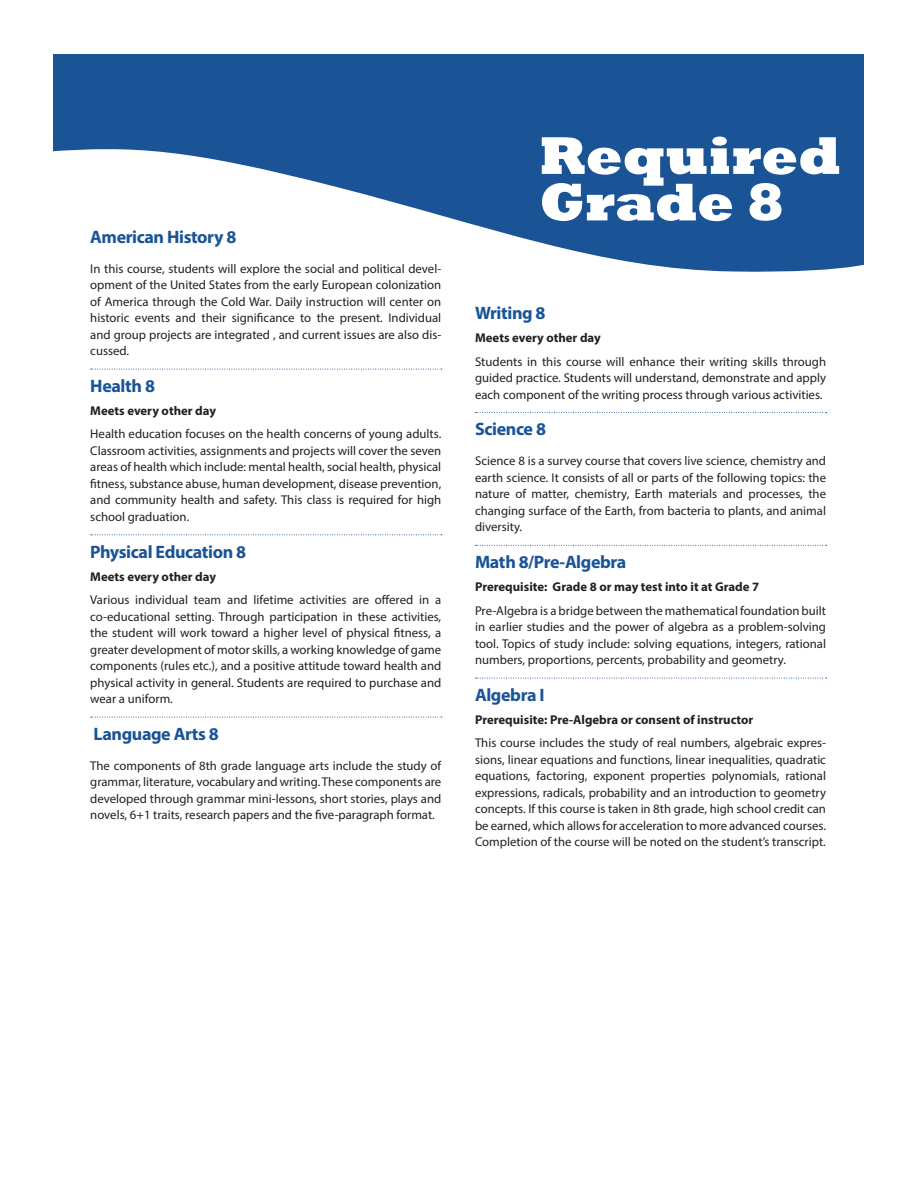
<style>
.page{position:relative;width:918px;height:1188px;background:#fff}
.page>*{position:absolute;margin:0;border:0;box-sizing:border-box;transform-origin:0 0}
.t1{font:800 54px/46.5px "Rockwell";color:#fff}
.Header_New{font:700 18px "Myriad Pro";letter-spacing:-.02em;color:#1a5496}
.Description_Body_New{font:12.75px/16.5px "Myriad Pro";color:#231f20;text-align:justify}
.Description_Body_New-2{font:700 12.75px "Myriad Pro";color:#231f20}
</style>
<div class="page">
<div style="left:54px;top:54px;width:810px;height:338px;background:#1a5496"></div>
<svg style="left:53px;top:146px;width:811px;height:572px"></svg>
<svg style="left:91px;top:369px;width:351px;height:1px"></svg>
<svg style="left:91px;top:534px;width:351px;height:1px"></svg>
<svg style="left:91px;top:717px;width:351px;height:1px"></svg>
<svg style="left:475px;top:412px;width:352px;height:1px"></svg>
<svg style="left:475px;top:545px;width:352px;height:1px"></svg>
<svg style="left:475px;top:678px;width:352px;height:1px"></svg>
<p class="Header_New" style="left:90px;top:225px;width:148px">American History 8</p>
<p class="Description_Body_New" style="left:90px;top:260px;width:353px">In this course, students will explore the social and political devel&shy;opment of the United States from the early European colonization of America through the Cold War. Daily instruction will center on historic events and their significance to the present. Individual and group projects are integrated , and current issues are also dis&shy;cussed.</p>
<p class="Header_New" style="left:90px;top:374px;width:66px">Health 8</p>
<p class="Description_Body_New-2" style="left:90px;top:403px;width:127px">Meets every other day</p>
<p class="Description_Body_New" style="left:90px;top:426px;width:353px">Health education focuses on the health concerns of young adults.<br>Classroom activities, assignments and projects will cover the seven areas of health which include: mental health, social health, physical fitness, substance abuse, human development, disease prevention, and community health and safety. This class is required for high school graduation.</p>
<p class="Header_New" style="left:90px;top:540px;width:157px">Physical Education 8</p>
<p class="Description_Body_New-2" style="left:90px;top:568px;width:127px">Meets every other day</p>
<p class="Description_Body_New" style="left:90px;top:591px;width:353px">Various individual team and lifetime activities are offered in a co-educational setting. Through participation in these activities, the student will work toward a higher level of physical fitness, a greater development of motor skills, a working knowledge of game components (rules etc.), and a positive attitude toward health and physical activity in general. Students are required to purchase and wear a uniform.</p>
<p class="Header_New" style="left:94px;top:722px;width:127px">Language Arts 8</p>
<p class="Description_Body_New" style="left:90px;top:757px;width:353px">The components of 8th grade language arts include the study of grammar, literature, vocabulary and writing. These components are developed through grammar mini-lessons, short stories, plays and novels, 6+1 traits, research papers and the five-paragraph format.</p>
<p class="t1" style="left:539px;top:133px;width:303px">Required<br>Grade 8</p>
<p class="Header_New" style="left:475px;top:301px;width:72px">Writing 8</p>
<p class="Description_Body_New-2" style="left:475px;top:330px;width:127px">Meets every other day</p>
<p class="Description_Body_New" style="left:475px;top:353px;width:353px">Students in this course will enhance their writing skills through guided practice. Students will understand, demonstrate and apply each component of the writing process through various activities.</p>
<p class="Header_New" style="left:475px;top:418px;width:73px">Science 8</p>
<p class="Description_Body_New" style="left:475px;top:453px;width:353px">Science 8 is a survey course that covers live science, chemistry and earth science. It consists of all or parts of the following topics: the nature of matter, chemistry, Earth materials and processes, the changing surface of the Earth, from bacteria to plants, and animal diversity.</p>
<p class="Header_New" style="left:475px;top:550px;width:153px">Math 8/Pre-Algebra</p>
<p class="Description_Body_New-2" style="left:475px;top:579px;width:286px">Prerequisite: Grade 8 or may test into it at Grade 7</p>
<p class="Description_Body_New" style="left:475px;top:602px;width:353px">Pre-Algebra is a bridge between the mathematical foundation built in earlier studies and the power of algebra as a problem-solving tool. Topics of study include: solving equations, integers, rational numbers, proportions, percents, probability and geometry.</p>
<p class="Header_New" style="left:475px;top:683px;width:71px">Algebra I</p>
<p class="Description_Body_New-2" style="left:475px;top:712px;width:280px">Prerequisite: Pre-Algebra or consent of instructor</p>
<p class="Description_Body_New" style="left:475px;top:735px;width:353px">This course includes the study of real numbers, algebraic expres&shy;sions, linear equations and functions, linear inequalities, quadratic equations, factoring, exponent properties polynomials, rational expressions, radicals, probability and an introduction to geometry concepts. If this course is taken in 8th grade, high school credit can be earned, which allows for acceleration to more advanced courses.<br>Completion of the course will be noted on the student’s transcript.</p>
</div>
